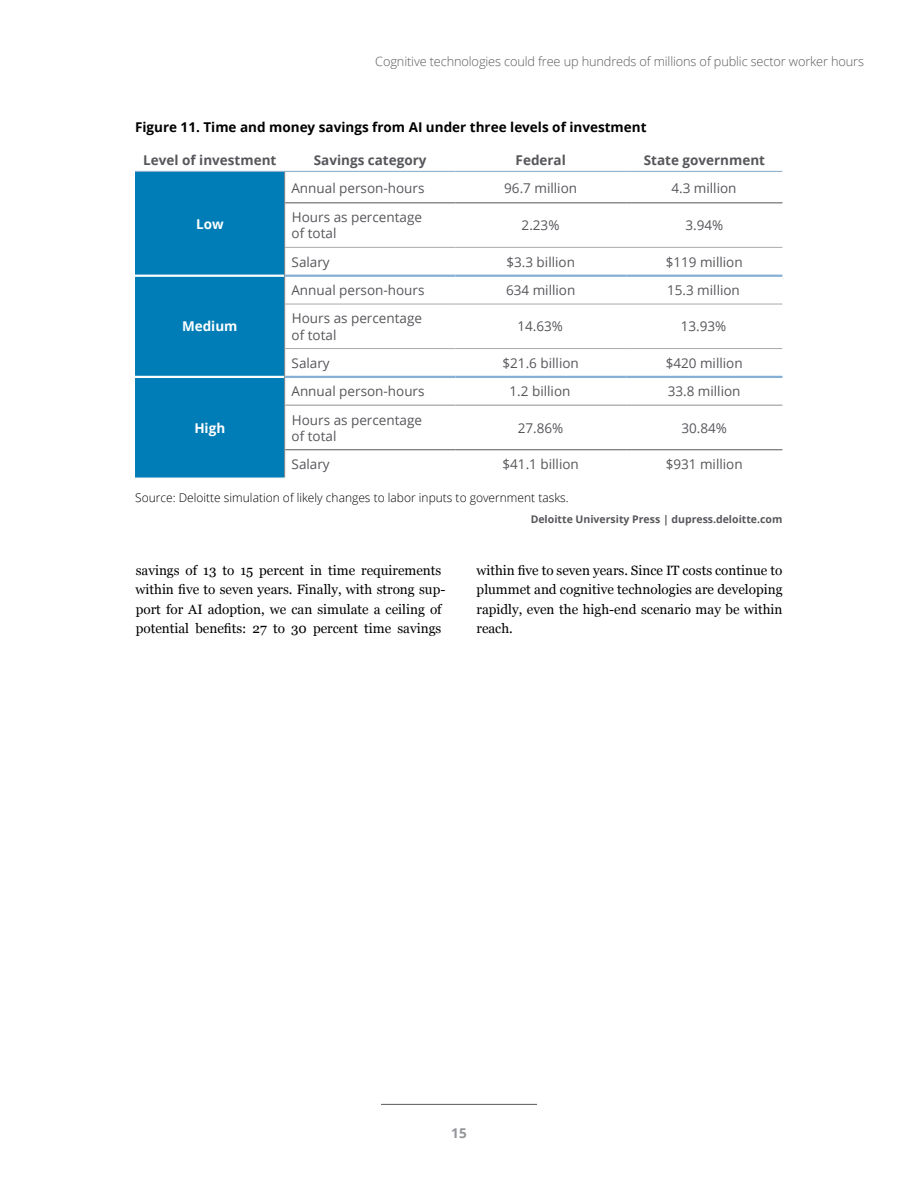
<style>
.page{position:relative;width:918px;height:1188px;background:#fff}
.page>*{position:absolute;margin:0;border:0;box-sizing:border-box;transform-origin:0 0}
.t1{font:13.5px/16.2px "Open Sans";color:#56575b}
.t2{font:13.5px/19.5px "Georgia";color:#000}
.t3{font:700 13.5px "Open Sans";color:#000}
.t4{font:700 13.5px "Open Sans";color:#56575b}
.t5{font:700 13.5px "Open Sans";color:#fff}
.t6{font:700 13.5px "Open Sans";color:#939598}
.t7{font:300 12.75px "Open Sans";letter-spacing:-.01em;color:#58595b}
.t8{font:300 12px "Open Sans";color:#000}
.t9{font:700 10.5px "Open Sans";color:#56575b}
</style>
<div class="page">
<hr style="left:381px;top:1104px;width:156px;height:1px;background:#58595b">
<div style="left:135px;top:171px;width:150px;height:105px;background:#007db6"></div>
<hr style="left:284px;top:172px;width:1px;height:31px;background:#878a8f">
<hr style="left:284px;top:203px;width:1px;height:44px;background:#878a8f">
<div style="left:135px;top:247px;width:150px;height:231px;background:#007db6"></div>
<hr style="left:285px;top:202px;width:170px;height:1px;background:#55565a">
<hr style="left:455px;top:202px;width:171px;height:1px;background:#55565a">
<hr style="left:626px;top:202px;width:156px;height:1px;background:#55565a">
<hr style="left:285px;top:449px;width:170px;height:1px;background:#55565a">
<hr style="left:455px;top:449px;width:171px;height:1px;background:#55565a">
<hr style="left:626px;top:449px;width:156px;height:1px;background:#55565a">
<hr style="left:285px;top:247px;width:170px;height:1px;background:#aaaaac">
<hr style="left:455px;top:247px;width:171px;height:1px;background:#aaaaac">
<hr style="left:626px;top:247px;width:156px;height:1px;background:#aaaaac">
<hr style="left:285px;top:304px;width:170px;height:1px;background:#aaaaac">
<hr style="left:455px;top:304px;width:171px;height:1px;background:#aaaaac">
<hr style="left:626px;top:304px;width:156px;height:1px;background:#aaaaac">
<hr style="left:285px;top:348px;width:170px;height:1px;background:#aaaaac">
<hr style="left:455px;top:348px;width:171px;height:1px;background:#aaaaac">
<hr style="left:626px;top:348px;width:156px;height:1px;background:#aaaaac">
<hr style="left:135px;top:171px;width:150px;height:1px;background:#90b1cd">
<hr style="left:285px;top:171px;width:170px;height:1px;background:#90b1cd">
<hr style="left:455px;top:171px;width:171px;height:1px;background:#90b1cd">
<hr style="left:626px;top:171px;width:156px;height:1px;background:#90b1cd">
<hr style="left:285px;top:404px;width:170px;height:2px;background:#b2b5b6">
<hr style="left:455px;top:404px;width:171px;height:2px;background:#b2b5b6">
<hr style="left:626px;top:404px;width:156px;height:2px;background:#b2b5b6">
<hr style="left:285px;top:275px;width:170px;height:2px;background:#85afd4">
<hr style="left:455px;top:275px;width:171px;height:2px;background:#85afd4">
<hr style="left:626px;top:275px;width:156px;height:2px;background:#85afd4">
<hr style="left:285px;top:376px;width:170px;height:2px;background:#85afd4">
<hr style="left:455px;top:376px;width:171px;height:2px;background:#85afd4">
<hr style="left:626px;top:376px;width:156px;height:2px;background:#85afd4">
<hr style="left:135px;top:275px;width:149px;height:2px;background:#fff">
<hr style="left:135px;top:376px;width:149px;height:2px;background:#fff">
<p class="t7" style="left:375px;top:53px;width:490px">Cognitive technologies could free up hundreds of millions of public sector worker hours</p>
<p class="t3" style="left:135px;top:117px;width:513px">Figure 11. Time and money savings from AI under three levels of investment</p>
<p class="t4" style="left:143px;top:150px;width:135px">Level of investment</p>
<p class="t4" style="left:314px;top:150px;width:114px">Savings category</p>
<p class="t4" style="left:516px;top:150px;width:52px">Federal</p>
<p class="t4" style="left:644px;top:150px;width:123px">State government</p>
<p class="t5" style="left:196px;top:215px;width:29px">Low</p>
<p class="t5" style="left:182px;top:317px;width:57px">Medium</p>
<p class="t1" style="left:291px;top:179px;width:135px">Annual person-hours</p>
<p class="t1" style="left:504px;top:179px;width:74px">96.7 million</p>
<p class="t1" style="left:671px;top:179px;width:67px">4.3 million</p>
<p class="t1" style="left:292px;top:209px;width:132px">Hours as percentage of total</p>
<p class="t1" style="left:522px;top:217px;width:39px">2.23%</p>
<p class="t1" style="left:685px;top:217px;width:39px">3.94%</p>
<p class="t1" style="left:292px;top:253px;width:40px">Salary</p>
<p class="t1" style="left:506px;top:253px;width:70px">$3.3 billion</p>
<p class="t1" style="left:666px;top:253px;width:79px">$119 million</p>
<p class="t1" style="left:291px;top:282px;width:135px">Annual person-hours</p>
<p class="t1" style="left:506px;top:282px;width:71px">634 million</p>
<p class="t1" style="left:667px;top:282px;width:74px">15.3 million</p>
<p class="t1" style="left:292px;top:310px;width:132px">Hours as percentage of total</p>
<p class="t1" style="left:517px;top:318px;width:47px">14.63%</p>
<p class="t1" style="left:681px;top:318px;width:47px">13.93%</p>
<p class="t1" style="left:292px;top:355px;width:40px">Salary</p>
<p class="t1" style="left:503px;top:355px;width:78px">$21.6 billion</p>
<p class="t1" style="left:666px;top:355px;width:79px">$420 million</p>
<p class="t1" style="left:291px;top:383px;width:135px">Annual person-hours</p>
<p class="t1" style="left:510px;top:383px;width:62px">1.2 billion</p>
<p class="t1" style="left:668px;top:383px;width:74px">33.8 million</p>
<p class="t1" style="left:292px;top:411px;width:132px">Hours as percentage of total</p>
<p class="t1" style="left:518px;top:419px;width:47px">27.86%</p>
<p class="t1" style="left:681px;top:419px;width:47px">30.84%</p>
<p class="t1" style="left:292px;top:456px;width:40px">Salary</p>
<p class="t1" style="left:503px;top:456px;width:78px">$41.1 billion</p>
<p class="t1" style="left:666px;top:456px;width:79px">$931 million</p>
<p class="t8" style="left:135px;top:489px;width:435px">Source: Deloitte simulation of likely changes to labor inputs to government tasks.</p>
<p class="t9" style="left:531px;top:512px;width:253px">Deloitte University Press | dupress.deloitte.com</p>
<p class="t2" style="left:136px;top:560px;width:311px">savings of 13 to 15 percent in time requirements within five to seven years. Finally, with strong sup&shy;port for AI adoption, we can simulate a ceiling of potential benefits: 27 to 30 percent time savings</p>
<p class="t2" style="left:476px;top:560px;width:308px;text-align:justify">within five to seven years. Since IT costs continue to plummet and cognitive technologies are developing rapidly, even the high-end scenario may be within reach.</p>
<p class="t5" style="left:194px;top:418px;width:32px">High</p>
<p class="t6" style="left:451px;top:1123px;width:17px">15</p>
</div>
